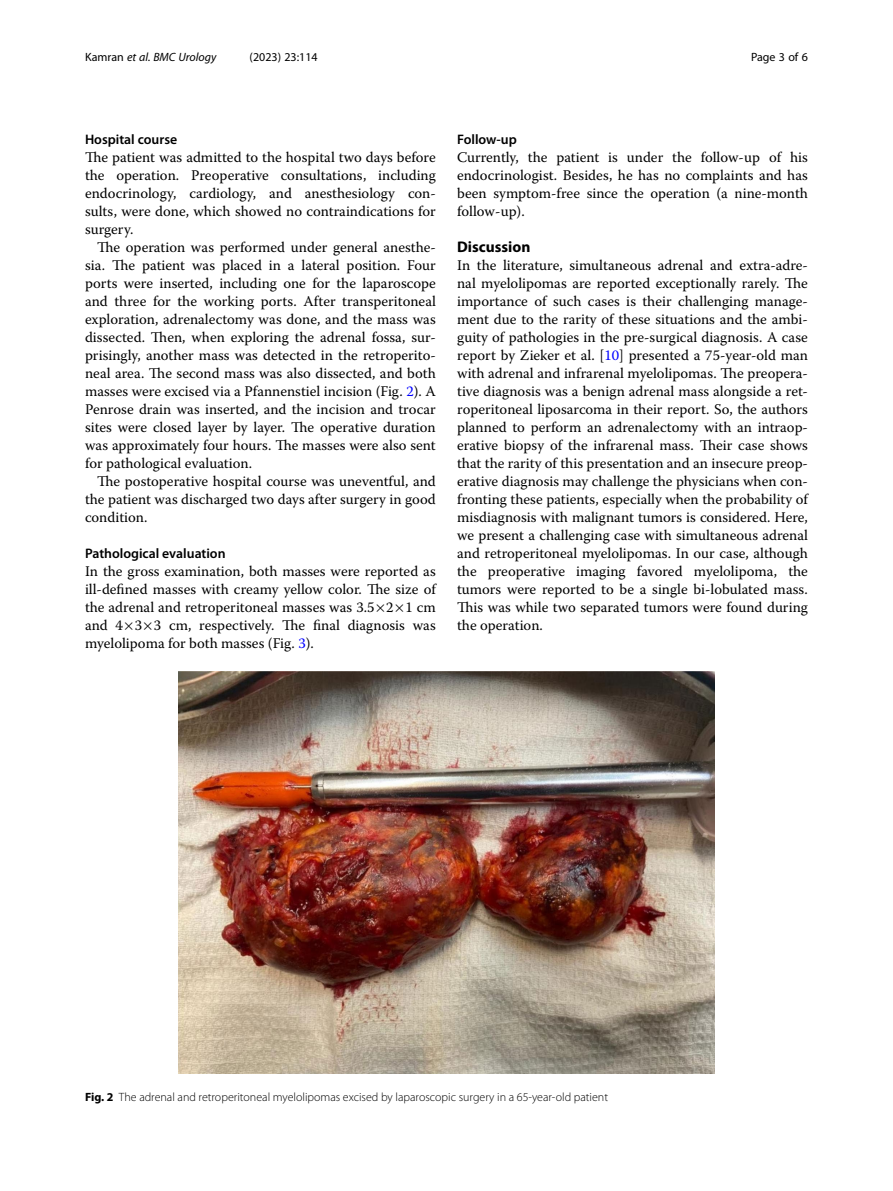
<style>
.page{position:relative;width:893px;height:1191px;background:#fff}
.page>*{position:absolute;margin:0;border:0;box-sizing:border-box;transform-origin:0 0}
.Head_1{font:700 15.45px "Myriad Pro";color:#000}
.Body_Text{font:14.7px/18px "Warnock Pro";color:#000;text-align:justify}
.Body_Text_Indent{font:14.7px/18px "Warnock Pro";color:#000;text-align:justify}
.Head_2{font:600 13.8px "Myriad Pro";color:#000}
.Figure_Caption{font:300 12px "Myriad Pro";color:#000}
.t1{font:italic 12px "Myriad Pro";color:#000}
.t2{font:12px "Myriad Pro";color:#000}
.s1{font-style:normal}
.s2{color:#00f}
.s3{font-weight:700}
</style>
<div class="page">
<img style="left:178px;top:671px;width:536px;height:403px">
<p class="t1" style="left:85px;top:50px;width:133px"><span class="s1">Kamran</span> et al. BMC Urology</p>
<p class="t2" style="left:250px;top:50px;width:70px">(2023) 23:114</p>
<p class="t2" style="left:751px;top:50px;width:58px">Page 3 of 6</p>
<p class="Head_2" style="left:85px;top:131px;width:94px">Hospital course</p>
<p class="Body_Text" style="left:85px;top:148px;width:352px">The patient was admitted to the hospital two days before the operation. Preoperative consultations, including endocrinology, cardiology, and anesthesiology con&shy;sults, were done, which showed no contraindications for surgery.</p>
<p class="Body_Text_Indent" style="left:85px;top:238px;width:352px;text-indent:12px">The operation was performed under general anesthe&shy;sia. The patient was placed in a lateral position. Four ports were inserted, including one for the laparoscope and three for the working ports. After transperitoneal exploration, adrenalectomy was done, and the mass was dissected. Then, when exploring the adrenal fossa, sur&shy;prisingly, another mass was detected in the retroperito&shy;neal area. The second mass was also dissected, and both masses were excised via a Pfannenstiel incision (Fig. <span class="s2">2</span>). A Penrose drain was inserted, and the incision and trocar sites were closed layer by layer. The operative duration was approximately four hours. The masses were also sent for pathological evaluation.</p>
<p class="Body_Text_Indent" style="left:85px;top:472px;width:352px;text-indent:12px">The postoperative hospital course was uneventful, and the patient was discharged two days after surgery in good condition.</p>
<p class="Head_2" style="left:85px;top:545px;width:142px">Pathological evaluation</p>
<p class="Body_Text" style="left:85px;top:562px;width:352px">In the gross examination, both masses were reported as ill-defined masses with creamy yellow color. The size of the adrenal and retroperitoneal masses was 3.5 2 1 cm and 4 3 3 cm, respectively. The final diagnosis was myelolipoma for both masses (Fig. <span class="s2">3</span>).</p>
<p class="Head_2" style="left:457px;top:131px;width:61px">Follow-up</p>
<p class="Body_Text" style="left:457px;top:148px;width:352px">Currently, the patient is under the follow-up of his endocrinologist. Besides, he has no complaints and has been symptom-free since the operation (a nine-month follow-up).</p>
<p class="Head_1" style="left:457px;top:237px;width:75px">Discussion</p>
<p class="Body_Text" style="left:457px;top:256px;width:352px">In the literature, simultaneous adrenal and extra-adre&shy;nal myelolipomas are reported exceptionally rarely. The importance of such cases is their challenging manage&shy;ment due to the rarity of these situations and the ambi&shy;guity of pathologies in the pre-surgical diagnosis. A case report by Zieker et al. [<span class="s2">10</span>] presented a 75-year-old man with adrenal and infrarenal myelolipomas. The preopera&shy;tive diagnosis was a benign adrenal mass alongside a ret&shy;roperitoneal liposarcoma in their report. So, the authors planned to perform an adrenalectomy with an intraop&shy;erative biopsy of the infrarenal mass. Their case shows that the rarity of this presentation and an insecure preop&shy;erative diagnosis may challenge the physicians when con&shy;fronting these patients, especially when the probability of misdiagnosis with malignant tumors is considered. Here, we present a challenging case with simultaneous adrenal and retroperitoneal myelolipomas. In our case, although the preoperative imaging favored myelolipoma, the tumors were reported to be a single bi-lobulated mass.<br>This was while two separated tumors were found during the operation.</p>
<p class="Figure_Caption" style="left:85px;top:1090px;width:525px"><span class="s3">Fig. 2</span> The adrenal and retroperitoneal myelolipomas excised by laparoscopic surgery in a 65-year-old patient</p>
</div>
